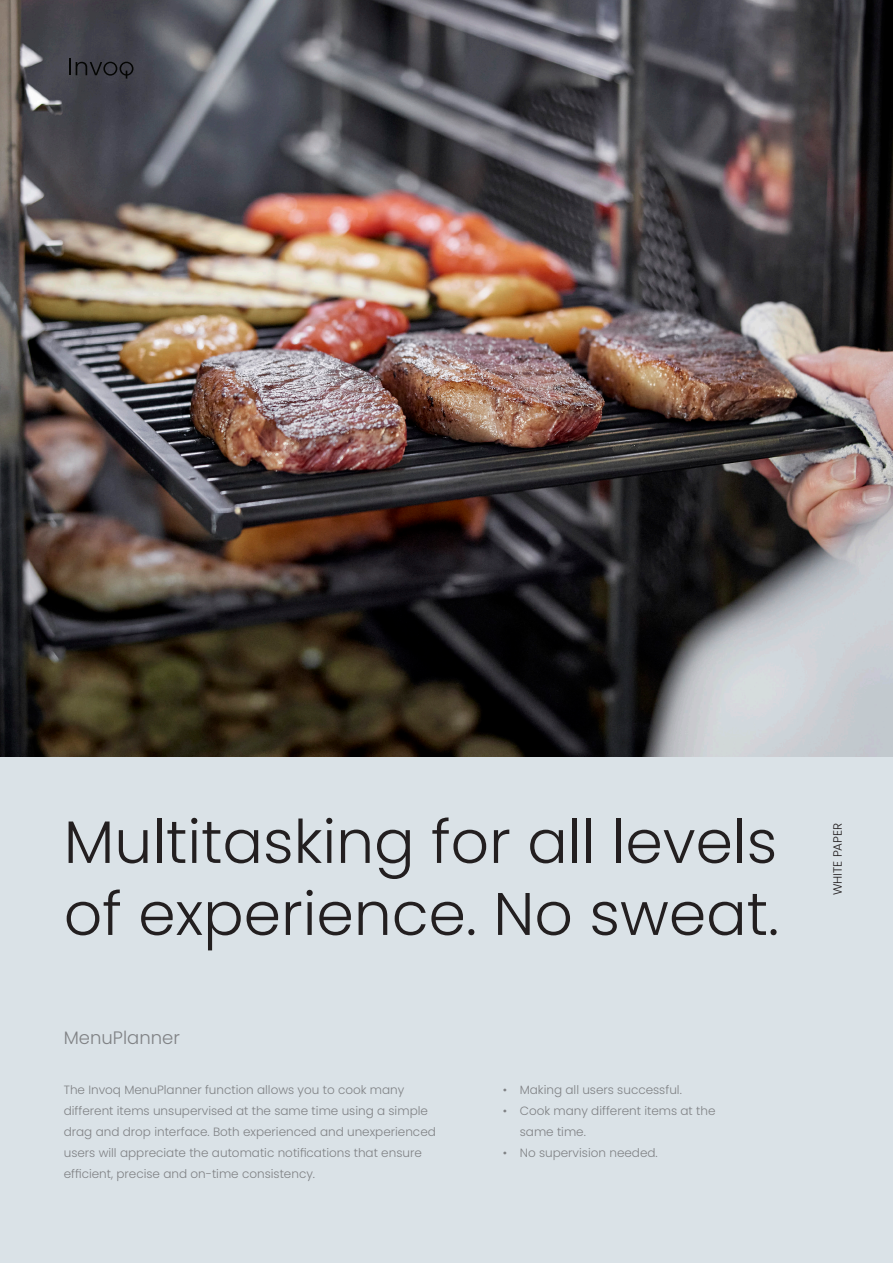
<style>
.page{position:relative;width:893px;height:1263px;background:#fff}
.page>*{position:absolute;margin:0;border:0;box-sizing:border-box;transform-origin:0 0}
.Overskrift{font:300 60px/72px "Poppins";color:#231f20}
.Mellemrubrik{font:300 18px "Poppins";color:#808285}
.Brødtekst{font:300 12px/21px "Poppins";color:#808285}
.bullet_overskrift{font:300 12px "Poppins";color:#231f20}
</style>
<div class="page">
<img style="left:0;top:0;width:893px;height:758px">
<svg style="left:70px;top:58px;width:63px;height:21px"></svg>
<div style="left:0;top:758px;width:893px;height:505px;background:#dae2e7"></div>
<p class="Overskrift" style="left:64px;top:806px;width:717px">Multitasking for all levels of experience. No sweat.</p>
<p class="Mellemrubrik" style="left:64px;top:1027px;width:118px">MenuPlanner</p>
<p class="Brødtekst" style="left:64px;top:1079px;width:374px">The Invoq MenuPlanner function allows you to cook many different items unsupervised at the same time using a simple drag and drop interface. Both experienced and unexperienced users will appreciate the automatic notifications that ensure efficient, precise and on-time consistency.</p>
<p class="Brødtekst" style="left:503px;top:1079px;width:181px">• Making all users successful.</p>
<p class="Brødtekst" style="left:520px;top:1100px;width:197px;text-indent:-17px">• Cook many different items at the same time.</p>
<p class="Brødtekst" style="left:503px;top:1142px;width:156px">• No supervision needed.</p>
<p class="bullet_overskrift" style="left:831px;top:895px;width:74px;rotate:-90deg">WHITE PAPER</p>
</div>
